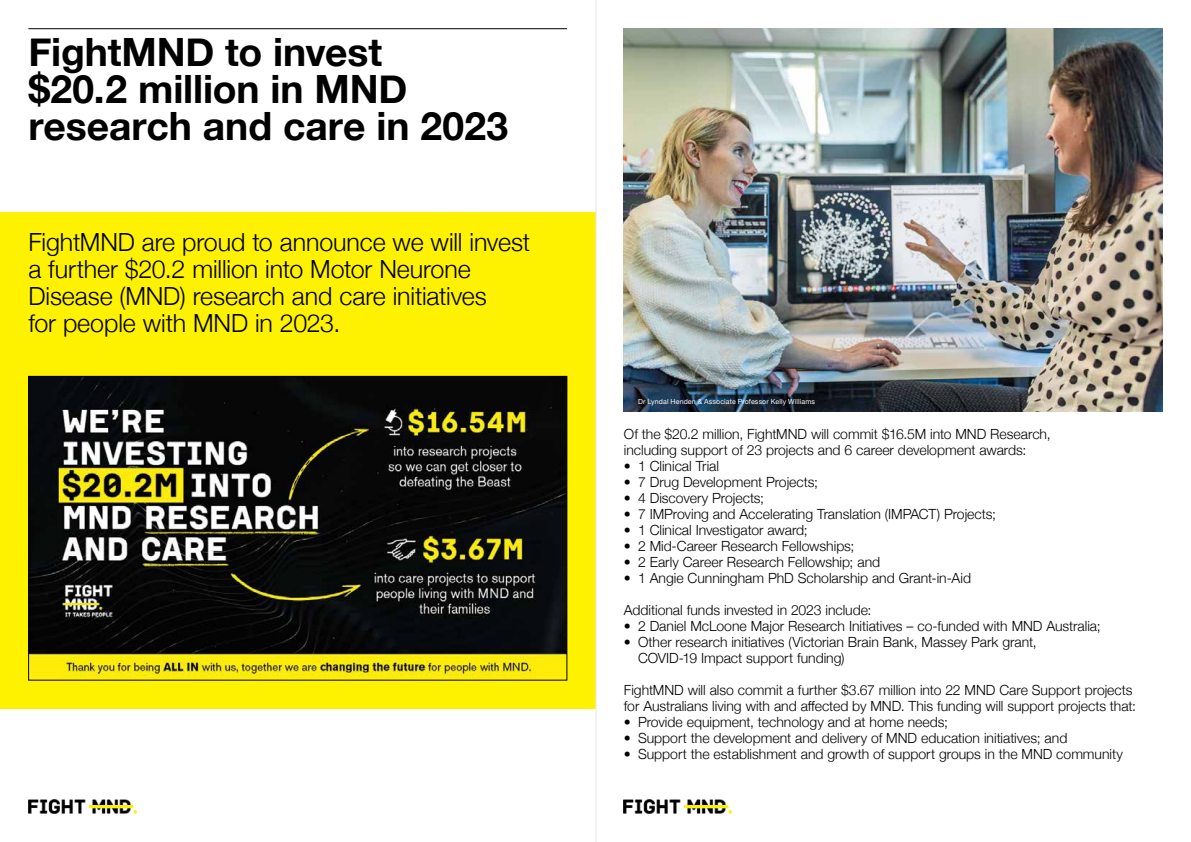
<style>
.page{position:relative;width:1191px;height:842px;background:#fff}
.page>*{position:absolute;margin:0;border:0;box-sizing:border-box;transform-origin:0 0}
.t1{font:700 39px/37px "Helvetica Neue";letter-spacing:-.005em;color:#000}
.t2{font:300 25px/27px "Helvetica Neue";letter-spacing:-.005em;color:#000}
.t3{font:300 14px/16px "Helvetica Neue";color:#000}
.t4{font:7px "Helvetica Neue";letter-spacing:.02em;color:#fff}
</style>
<div class="page">
<div style="left:0;top:213px;width:595px;height:496px;background:#fff200"></div>
<img style="left:28px;top:799px;width:108px;height:15px">
<hr style="left:596px;top:0;width:1px;height:842px;background:#e6e7e8">
<img style="left:624px;top:28px;width:538px;height:383px">
<img style="left:624px;top:799px;width:107px;height:15px">
<hr style="left:28px;top:28px;width:539px;height:1px;background:#000">
<img style="left:30px;top:378px;width:535px;height:300px">
<div style="left:28px;top:376px;width:539px;height:304px;border:1px solid #000"></div>
<h1 class="t1" style="left:28px;top:35px;width:481px">FightMND to invest<br>$20.2 million in MND research and care in 2023</h1>
<h2 class="t2" style="left:28px;top:227px;width:503px">FightMND are proud to announce we will invest a further $20.2 million into Motor Neurone Disease (MND) research and care initiatives<br>for people with MND in 2023.</h2>
<p class="t4" style="left:638px;top:396px;width:178px">Dr Lyndal Henden &amp; Associate Professor Kelly Williams</p>
<p class="t3" style="left:624px;top:425px;width:428px">Of the $20.2 million, FightMND will commit $16.5M into MND Research, including support of 23 projects and 6 career development awards:</p>
<p class="t3" style="left:624px;top:457px;width:97px">• 1 Clinical Trial</p>
<p class="t3" style="left:624px;top:473px;width:196px">• 7 Drug Development Projects;</p>
<p class="t3" style="left:624px;top:489px;width:142px">• 4 Discovery Projects;</p>
<p class="t3" style="left:624px;top:505px;width:374px">• 7 IMProving and Accelerating Translation (IMPACT) Projects;</p>
<p class="t3" style="left:624px;top:521px;width:185px">• 1 Clinical Investigator award;</p>
<p class="t3" style="left:624px;top:537px;width:232px">• 2 Mid-Career Research Fellowships;</p>
<p class="t3" style="left:624px;top:553px;width:258px">• 2 Early Career Research Fellowship; and</p>
<p class="t3" style="left:624px;top:569px;width:349px">• 1 Angie Cunningham PhD Scholarship and Grant-in-Aid</p>
<p class="t3" style="left:624px;top:601px;width:249px">Additional funds invested in 2023 include:</p>
<p class="t3" style="left:624px;top:617px;width:478px">• 2 Daniel McLoone Major Research Initiatives – co-funded with MND Australia;</p>
<p class="t3" style="left:638px;top:633px;width:400px;text-indent:-14px">• Other research initiatives (Victorian Brain Bank, Massey Park grant,<br>COVID-19 Impact support funding)</p>
<p class="t3" style="left:624px;top:681px;width:514px">FightMND will also commit a further $3.67 million into 22 MND Care Support projects for Australians living with and affected by MND. This funding will support projects that:</p>
<p class="t3" style="left:624px;top:713px;width:326px">• Provide equipment, technology and at home needs;</p>
<p class="t3" style="left:624px;top:729px;width:445px">• Support the development and delivery of MND education initiatives; and</p>
<p class="t3" style="left:624px;top:745px;width:501px">• Support the establishment and growth of support groups in the MND community</p>
</div>
